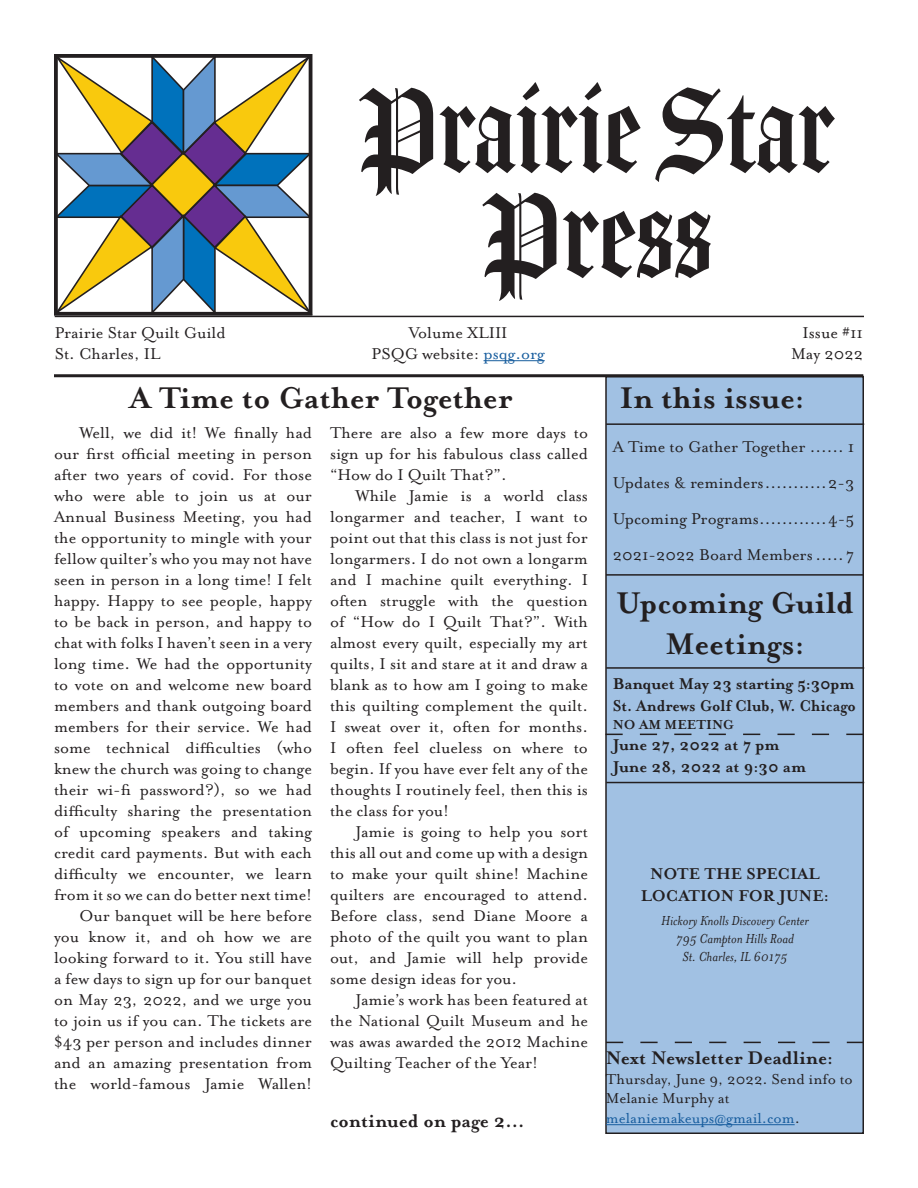
<style>
.page{position:relative;width:918px;height:1188px;background:#fff}
.page>*{position:absolute;margin:0;border:0;box-sizing:border-box;transform-origin:0 0}
.t1{font:114px/105px "Amador";color:#231f20;text-align:center}
.Headline{font:700 34.35px/41.2px "Mrs Eaves OT";color:#231f20;text-align:center}
.Emphasized_body_copy{font:700 21px "Mrs Eaves OT";color:#231f20}
.Body_copy{font:18px/21px "Mrs Eaves OT";color:#231f20;text-align:justify}
.t2{font:700 18px/21.6px "Mrs Eaves OT";color:#231f20;text-align:center}
.t3{font:700 18px "Mrs Eaves OT";color:#231f20;scale:.94 1}
.t4{font:16.5px/19.8px "Mrs Eaves OT";color:#231f20}
.Body_copy-2{font:italic 15px "Mrs Eaves OT";color:#231f20}
.t5{font:700 15px "Mrs Eaves OT";color:#231f20}
.s1{color:#175d9e}
</style>
<div class="page">
<div style="left:606px;top:377px;width:257px;height:756px;background:#a1c1e3"></div>
<div style="left:605px;top:376px;width:259px;height:758px;border:2px solid #231f20"></div>
<svg style="left:54px;top:54px;width:262px;height:264px"></svg>
<hr style="left:484px;top:360px;width:61px;height:1px;background:#175d9e">
<hr style="left:55px;top:316px;width:809px;height:1px;background:#231f20">
<hr style="left:54px;top:374px;width:809px;height:3px;background:#231f20">
<hr style="left:606px;top:667px;width:258px;height:2px;background:#231f20">
<hr style="left:606px;top:1124px;width:189px;height:1px;background:#175d9e">
<svg style="left:606px;top:1042px;width:258px;height:1px"></svg>
<svg style="left:605px;top:734px;width:258px;height:1px"></svg>
<hr style="left:606px;top:782px;width:258px;height:1px;background:#231f20">
<hr style="left:606px;top:574px;width:258px;height:2px;background:#231f20">
<hr style="left:606px;top:423px;width:258px;height:2px;background:#231f20">
<h1 class="t1" style="left:359px;top:80px;width:478px">Prairie Star<br>Press</h1>
<p class="Body_copy" style="left:55px;top:322px;width:173px">Prairie Star Quilt Guild</p>
<p class="Body_copy" style="left:409px;top:322px;width:100px">Volume XLIII</p>
<p class="Body_copy" style="left:803px;top:322px;width:62px">Issue #11</p>
<p class="Body_copy" style="left:55px;top:344px;width:107px">St. Charles, IL</p>
<p class="Body_copy" style="left:372px;top:344px;width:175px">PSQG website: <span class="s1">psqg.org</span></p>
<p class="Body_copy" style="left:791px;top:344px;width:74px">May 2022</p>
<p class="Headline" style="left:130px;top:377px;width:384px">A Time to Gather Together</p>
<p class="Body_copy" style="left:54px;top:423px;width:260px;text-indent:26px">Well, we did it! We finally had our first official meeting in person after two years of covid. For those who were able to join us at our Annual Business Meeting, you had the opportunity to mingle with your fellow quilter’s who you may not have seen in person in a long time! I felt happy. Happy to see people, happy to be back in person, and happy to chat with folks I haven’t seen in a very long time. We had the opportunity to vote on and welcome new board members and thank outgoing board members for their service. We had some technical difficulties (who knew the church was going to change their wi-fi password?), so we had difficulty sharing the presentation of upcoming speakers and taking credit card payments. But with each difficulty we encounter, we learn from it so we can do better next time!</p>
<p class="Body_copy" style="left:54px;top:906px;width:260px;text-indent:26px">Our banquet will be here before you know it, and oh how we are looking forward to it. You still have a few days to sign up for our banquet on May 23, 2022, and we urge you to join us if you can. The tickets are $43 per person and includes dinner and an amazing presentation from the world-famous Jamie Wallen!</p>
<p class="Body_copy" style="left:330px;top:423px;width:260px">There are also a few more days to sign up for his fabulous class called “How do I Quilt That?”.</p>
<p class="Body_copy" style="left:330px;top:486px;width:260px;text-indent:26px">While Jamie is a world class longarmer and teacher, I want to point out that this class is not just for longarmers. I do not own a longarm and I machine quilt everything. I often struggle with the question of “How do I Quilt That?”. With almost every quilt, especially my art quilts, I sit and stare at it and draw a blank as to how am I going to make this quilting complement the quilt.<br>I sweat over it, often for months.<br>I often feel clueless on where to begin. If you have ever felt any of the thoughts I routinely feel, then this is the class for you!</p>
<p class="Body_copy" style="left:330px;top:822px;width:260px;text-indent:26px">Jamie is going to help you sort this all out and come up with a design to make your quilt shine! Machine quilters are encouraged to attend.<br>Before class, send Diane Moore a photo of the quilt you want to plan out, and Jamie will help provide some design ideas for you.</p>
<p class="Body_copy" style="left:330px;top:990px;width:260px;text-indent:26px">Jamie’s work has been featured at the National Quilt Museum and he was awas awarded the 2012 Machine Quilting Teacher of the Year!</p>
<p class="Emphasized_body_copy" style="left:330px;top:1110px;width:196px">continued on page 2...</p>
<p class="Headline" style="left:620px;top:377px;width:187px">In this issue:</p>
<p class="Body_copy" style="left:613px;top:436px;width:243px">A Time to Gather Together ...... 1</p>
<p class="Body_copy" style="left:613px;top:472px;width:243px">Updates &amp; reminders...........2-3</p>
<p class="Body_copy" style="left:613px;top:508px;width:243px">Upcoming Programs............4-5</p>
<p class="Body_copy" style="left:613px;top:544px;width:243px">2021-2022 Board Members.....7</p>
<p class="Headline" style="left:616px;top:582px;width:239px">Upcoming Guild<br>Meetings:</p>
<p class="t2" style="left:613px;top:673px;width:243px">Banquet May 23 starting 5:30pm</p>
<p class="t3" style="left:613px;top:696px;width:260px">St. Andrews Golf Club, W. Chicago</p>
<p class="t5" style="left:613px;top:716px;width:123px">NO AM MEETING</p>
<p class="t2" style="left:613px;top:735px;width:168px">June 27, 2022 at 7 pm</p>
<p class="t2" style="left:613px;top:756px;width:195px">June 28, 2022 at 9:30 am</p>
<p class="t2" style="left:641px;top:863px;width:190px">NOTE THE SPECIAL<br>LOCATION FOR JUNE:</p>
<p class="Body_copy-2" style="left:661px;top:913px;width:149px">Hickory Knolls Discovery Center</p>
<p class="Body_copy-2" style="left:676px;top:931px;width:119px">795 Campton Hills Road</p>
<p class="Body_copy-2" style="left:683px;top:949px;width:106px">St. Charles, IL 60175</p>
<p class="Emphasized_body_copy" style="left:606px;top:1046px;width:229px">Next Newsletter Deadline:</p>
<p class="t4" style="left:606px;top:1069px;width:248px">Thursday, June 9, 2022. Send info to<br>Melanie Murphy at <span class="s1">melaniemakeups@gmail.com</span>.</p>
</div>
